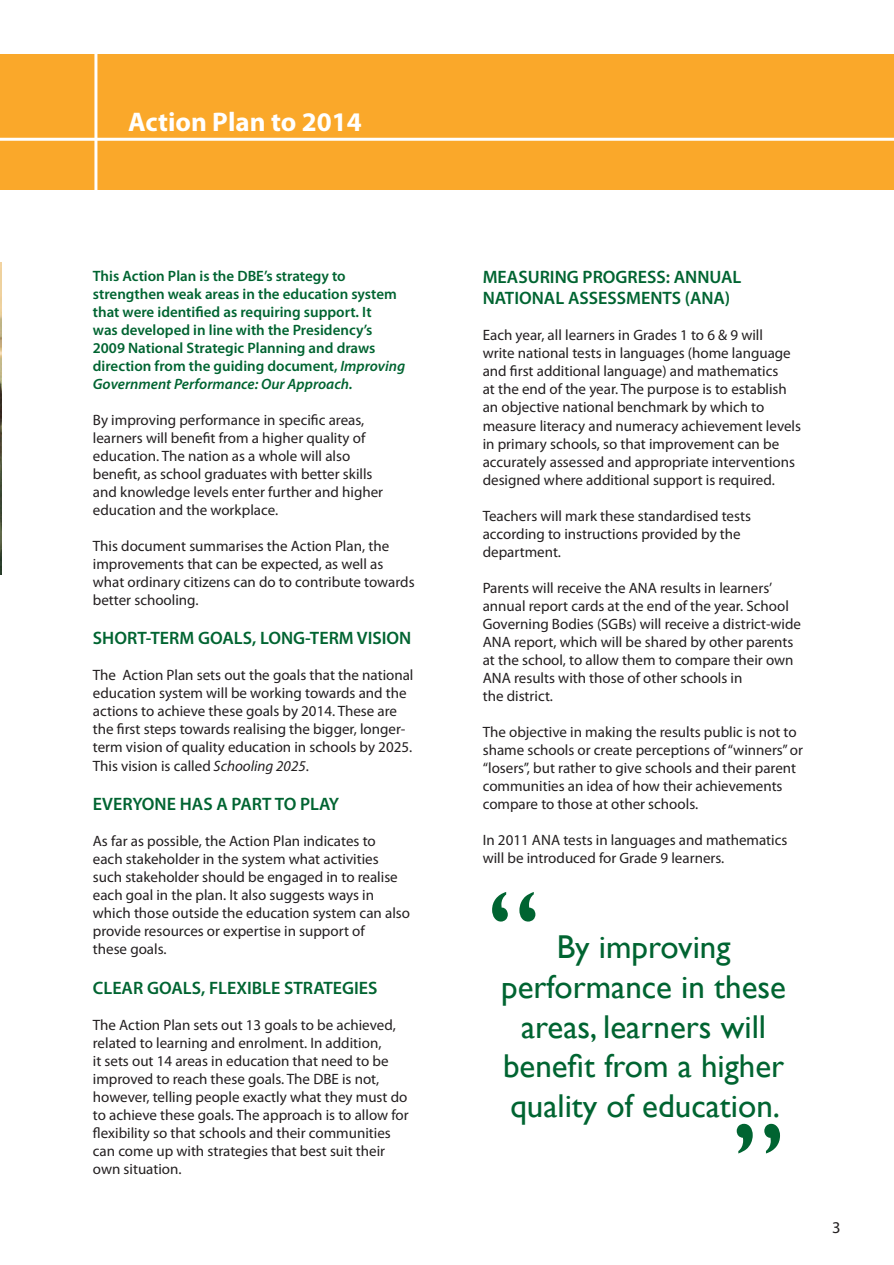
<style>
.page{position:relative;width:894px;height:1265px;background:#fff}
.page>*{position:absolute;margin:0;border:0;box-sizing:border-box;transform-origin:0 0}
.t1{font:33px/39.6px "Gill Sans";color:#006431;text-align:center}
.t2{font:700 27px "Myriad Pro";color:#fff}
.t3{font:600 18px/21.6px "Myriad Pro";color:#006431}
.t4{font:16.5px "Myriad Pro";color:#231f20}
.t5{font:15px/18px "Myriad Pro";color:#231f20}
.t6{font:600 15px/18px "Myriad Pro";color:#006431}
.s1{font-style:italic}
</style>
<div class="page">
<div style="left:0;top:54px;width:893px;height:135px;background:#faa82a"></div>
<hr style="left:0;top:138px;width:893px;height:3px;background:#fff">
<hr style="left:94px;top:30px;width:3px;height:178px;background:#fff">
<img style="left:0;top:262px;width:2px;height:312px">
<svg style="left:492px;top:892px;width:43px;height:29px"></svg>
<svg style="left:736px;top:1123px;width:44px;height:30px"></svg>
<h2 class="t2" style="left:128px;top:104px;width:235px">Action Plan to 2014</h2>
<p class="t6" style="left:93px;top:266px;width:314px">This Action Plan is the DBE’s strategy to strengthen weak areas in the education system that were identified as requiring support. It<br>was developed in line with the Presidency’s 2009 National Strategic Planning and draws direction from the guiding document, <span class="s1">Improving Government Performance: Our Approach.</span></p>
<p class="t5" style="left:93px;top:410px;width:292px">By improving performance in specific areas, learners will benefit from a higher quality of education. The nation as a whole will also benefit, as school graduates with better skills and knowledge levels enter further and higher education and the workplace.</p>
<p class="t5" style="left:93px;top:536px;width:323px">This document summarises the Action Plan, the improvements that can be expected, as well as what ordinary citizens can do to contribute towards better schooling.</p>
<p class="t3" style="left:93px;top:627px;width:320px">SHORT-TERM GOALS, LONG-TERM VISION</p>
<p class="t5" style="left:93px;top:666px;width:322px">The Action Plan sets out the goals that the national education system will be working towards and the actions to achieve these goals by 2014. These are the first steps towards realising the bigger, longer&shy;term vision of quality education in schools by 2025.<br>This vision is called <span class="s1">Schooling 2025</span>.</p>
<p class="t3" style="left:93px;top:792px;width:248px">EVERYONE HAS A PART TO PLAY</p>
<p class="t5" style="left:93px;top:831px;width:318px">As far as possible, the Action Plan indicates to<br>each stakeholder in the system what activities such stakeholder should be engaged in to realise each goal in the plan. It also suggests ways in which those outside the education system can also provide resources or expertise in support of<br>these goals.</p>
<p class="t3" style="left:93px;top:976px;width:286px">CLEAR GOALS, FLEXIBLE STRATEGIES</p>
<p class="t5" style="left:93px;top:1015px;width:317px">The Action Plan sets out 13 goals to be achieved, related to learning and enrolment. In addition,<br>it sets out 14 areas in education that need to be improved to reach these goals. The DBE is not, however, telling people exactly what they must do to achieve these goals. The approach is to allow for flexibility so that schools and their communities can come up with strategies that best suit their own situation.</p>
<p class="t3" style="left:482px;top:265px;width:260px">MEASURING PROGRESS: ANNUAL<br>NATIONAL ASSESSMENTS (ANA)</p>
<p class="t5" style="left:482px;top:326px;width:320px">Each year, all learners in Grades 1 to 6 &amp; 9 will<br>write national tests in languages (home language and first additional language) and mathematics<br>at the end of the year. The purpose is to establish an objective national benchmark by which to measure literacy and numeracy achievement levels in primary schools, so that improvement can be accurately assessed and appropriate interventions designed where additional support is required.</p>
<p class="t5" style="left:482px;top:506px;width:270px">Teachers will mark these standardised tests according to instructions provided by the department.</p>
<p class="t5" style="left:482px;top:578px;width:320px">Parents will receive the ANA results in learners’ annual report cards at the end of the year. School Governing Bodies (SGBs) will receive a district-wide ANA report, which will be shared by other parents at the school, to allow them to compare their own ANA results with those of other schools in<br>the district.</p>
<p class="t5" style="left:482px;top:722px;width:322px">The objective in making the results public is not to shame schools or create perceptions of “winners” or “losers”, but rather to give schools and their parent communities an idea of how their achievements compare to those at other schools.</p>
<p class="t5" style="left:482px;top:830px;width:306px">In 2011 ANA tests in languages and mathematics will be introduced for Grade 9 learners.</p>
<h1 class="t1" style="left:501px;top:926px;width:286px">By improving performance in these areas, learners will benefit from a higher quality of education.</h1>
<p class="t4" style="left:832px;top:1217px;width:10px">3</p>
</div>
